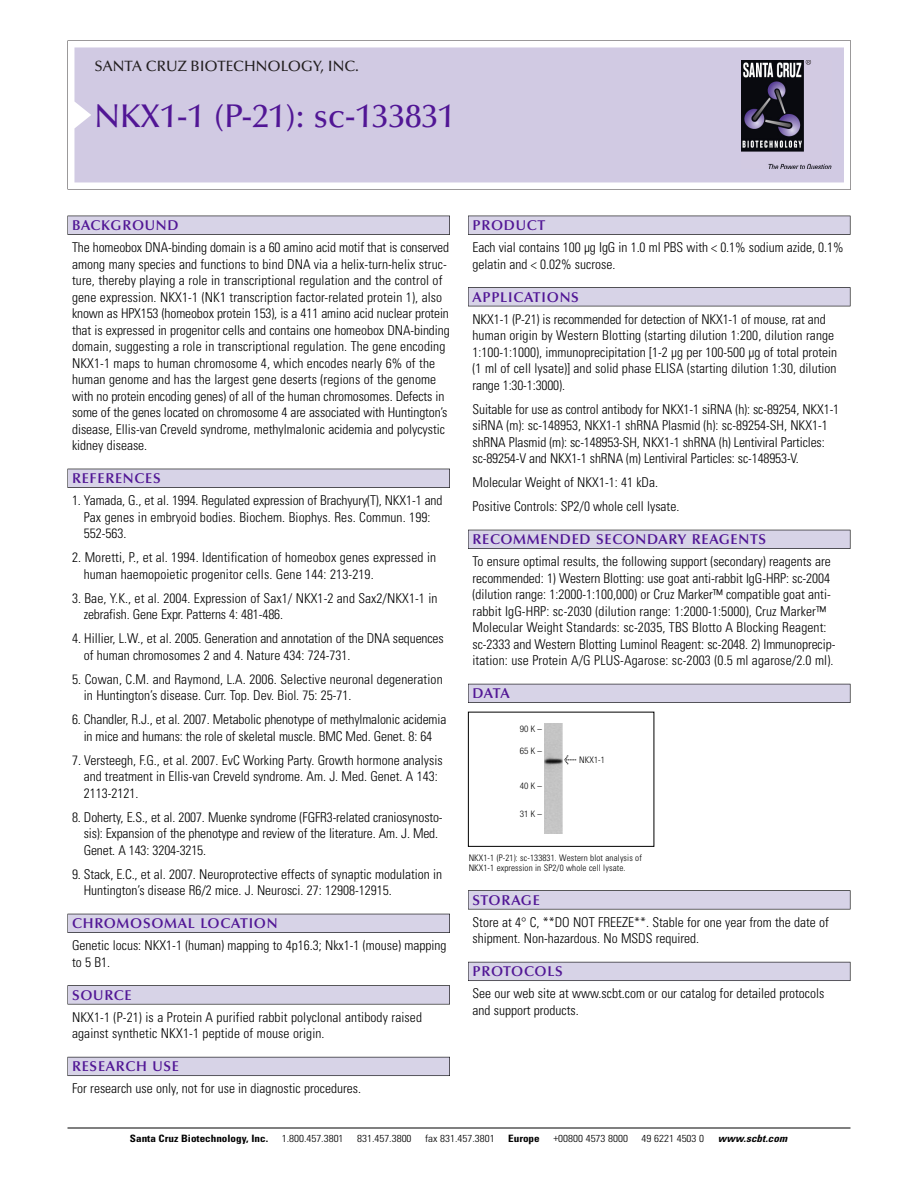
<style>
.page{position:relative;width:918px;height:1188px;background:#fff}
.page>*{position:absolute;margin:0;border:0;box-sizing:border-box;transform-origin:0 0}
.t1{font:500 33px "Optima";color:#511695}
.t2{font:500 15px "Optima";color:#231f20}
.t3{font:600 14.25px "Optima";letter-spacing:.05em;color:#511695}
.t4{font:300 condensed 13.5px/16.5px "Univers";color:#000}
.t5{font:300 condensed 10.2px "Univers";color:#000;scale:1.1 1}
.t6{font:700 condensed 10.2px "Univers";color:#000;scale:1.1 1}
.t7{font:italic 700 condensed 10.2px "Univers";letter-spacing:.005em;color:#000;scale:1.1 1}
.t8{font:300 condensed 9px/10.5px "Univers";letter-spacing:.015em;color:#000}
.t9{font:300 condensed 9px "Helvetica Neue";letter-spacing:.13em;color:#000}
.s1{font-family:"Meta Plus";font-weight:400;font-stretch:normal;font-size:10.5px}
</style>
<div class="page">
<svg style="left:68px;top:40px;width:783px;height:149px"></svg>
<div style="left:74px;top:47px;width:770px;height:135px;background:#d1cae3"></div>
<img style="left:741px;top:60px;width:90px;height:108px">
<div style="left:68px;top:216px;width:382px;height:19px;background:#525155"></div>
<div style="left:68px;top:216px;width:381px;height:18px;background:#d7d3e7"></div>
<div style="left:68px;top:469px;width:382px;height:19px;background:#515055"></div>
<div style="left:68px;top:469px;width:381px;height:18px;background:#d7d3e7"></div>
<div style="left:68px;top:914px;width:382px;height:19px;background:#525158"></div>
<div style="left:68px;top:914px;width:381px;height:18px;background:#d7d3e7"></div>
<div style="left:68px;top:985px;width:382px;height:19px;background:#575759"></div>
<div style="left:68px;top:986px;width:381px;height:18px;background:#d7d3e7"></div>
<div style="left:68px;top:1057px;width:382px;height:19px;background:#5b5a62"></div>
<div style="left:68px;top:1057px;width:381px;height:18px;background:#d7d3e7"></div>
<div style="left:468px;top:216px;width:382px;height:19px;background:#525155"></div>
<div style="left:468px;top:216px;width:382px;height:18px;background:#d7d3e7"></div>
<div style="left:468px;top:287px;width:382px;height:19px;background:#525155"></div>
<div style="left:468px;top:288px;width:382px;height:18px;background:#d7d3e7"></div>
<div style="left:468px;top:530px;width:382px;height:19px;background:#525158"></div>
<div style="left:468px;top:530px;width:382px;height:18px;background:#d7d3e7"></div>
<div style="left:468px;top:684px;width:382px;height:19px;background:#54535a"></div>
<div style="left:468px;top:684px;width:382px;height:18px;background:#d7d3e7"></div>
<div style="left:468px;top:890px;width:382px;height:19px;background:#575759"></div>
<div style="left:468px;top:891px;width:382px;height:18px;background:#d7d3e7"></div>
<div style="left:468px;top:962px;width:382px;height:19px;background:#5a5860"></div>
<div style="left:468px;top:962px;width:382px;height:18px;background:#d7d3e7"></div>
<hr style="left:68px;top:1128px;width:782px;height:1px;background:#000">
<div style="left:468px;top:712px;width:186px;height:135px;border:1px solid #000"></div>
<img style="left:544px;top:724px;width:18px;height:109px">
<p class="t2" style="left:94px;top:61px;width:266px">SANTA CRUZ BIOTECHNOLOGY, INC.</p>
<h1 class="t1" style="left:94px;top:103px;width:362px">NKX1-1 (P-21): sc-133831</h1>
<p class="t3" style="left:72px;top:219px;width:108px">BACKGROUND</p>
<p class="t4" style="left:72px;top:240px;width:379px">The homeobox DNA-binding domain is a 60 amino acid motif that is conserved among many species and functions to bind DNA via a helix-turn-helix struc&shy;ture, thereby playing a role in transcriptional regulation and the control of gene expression. NKX1-1 (NK1 transcription factor-related protein 1), also known as HPX153 (homeobox protein 153), is a 411 amino acid nuclear protein that is expressed in progenitor cells and contains one homeobox DNA-binding domain, suggesting a role in transcriptional regulation. The gene encoding NKX1-1 maps to human chromosome 4, which encodes nearly 6% of the human genome and has the largest gene deserts (regions of the genome with no protein encoding genes) of all of the human chromosomes. Defects in some of the genes located on chromosome 4 are associated with Huntington’s disease, Ellis-van Creveld syndrome, methylmalonic acidemia and polycystic kidney disease.</p>
<p class="t3" style="left:72px;top:473px;width:90px">REFERENCES</p>
<p class="t4" style="left:84px;top:493px;width:360px;text-indent:-12px">1. Yamada, G., et al. 1994. Regulated expression of Brachyury(T), NKX1-1 and<br>Pax genes in embryoid bodies. Biochem. Biophys. Res. Commun. 199:<br>552-563.</p>
<p class="t4" style="left:84px;top:550px;width:354px;text-indent:-12px">2. Moretti, P., et al. 1994. Identification of homeobox genes expressed in human haemopoietic progenitor cells. Gene 144: 213-219.</p>
<p class="t4" style="left:84px;top:591px;width:355px;text-indent:-12px">3. Bae, Y.K., et al. 2004. Expression of Sax1/ NKX1-2 and Sax2/NKX1-1 in zebrafish. Gene Expr. Patterns 4: 481-486.</p>
<p class="t4" style="left:84px;top:631px;width:361px;text-indent:-12px">4. Hillier, L.W., et al. 2005. Generation and annotation of the DNA sequences of human chromosomes 2 and 4. Nature 434: 724-731.</p>
<p class="t4" style="left:84px;top:672px;width:361px;text-indent:-12px">5. Cowan, C.M. and Raymond, L.A. 2006. Selective neuronal degeneration in Huntington’s disease. Curr. Top. Dev. Biol. 75: 25-71.</p>
<p class="t4" style="left:72px;top:712px;width:376px;text-align:center">6. Chandler, R.J., et al. 2007. Metabolic phenotype of methylmalonic acidemia in mice and humans: the role of skeletal muscle. BMC Med. Genet. 8: 64</p>
<p class="t4" style="left:84px;top:753px;width:361px;text-indent:-12px">7. Versteegh, F.G., et al. 2007. EvC Working Party. Growth hormone analysis and treatment in Ellis-van Creveld syndrome. Am. J. Med. Genet. A 143:<br>2113-2121.</p>
<p class="t4" style="left:84px;top:810px;width:361px;text-indent:-12px">8. Doherty, E.S., et al. 2007. Muenke syndrome (FGFR3-related craniosynosto&shy;sis): Expansion of the phenotype and review of the literature. Am. J. Med.<br>Genet. A 143: 3204-3215.</p>
<p class="t4" style="left:84px;top:867px;width:360px;text-indent:-12px">9. Stack, E.C., et al. 2007. Neuroprotective effects of synaptic modulation in<br>Huntington’s disease R6/2 mice. J. Neurosci. 27: 12908-12915.</p>
<p class="t3" style="left:72px;top:918px;width:207px">CHROMOSOMAL LOCATION</p>
<p class="t4" style="left:72px;top:938px;width:376px">Genetic locus: NKX1-1 (human) mapping to 4p16.3; Nkx1-1 (mouse) mapping to 5 B1.</p>
<p class="t3" style="left:72px;top:989px;width:61px">SOURCE</p>
<p class="t4" style="left:72px;top:1010px;width:352px">NKX1-1 (P-21) is a Protein A purified rabbit polyclonal antibody raised against synthetic NKX1-1 peptide of mouse origin.</p>
<p class="t3" style="left:72px;top:1061px;width:109px">RESEARCH USE</p>
<p class="t4" style="left:72px;top:1081px;width:290px">For research use only, not for use in diagnostic procedures.</p>
<p class="t3" style="left:473px;top:219px;width:74px">PRODUCT</p>
<p class="t4" style="left:473px;top:240px;width:373px">Each vial contains 100 µg IgG in 1.0 ml PBS with &lt; 0.1% sodium azide, 0.1% gelatin and &lt; 0.02% sucrose.</p>
<p class="t3" style="left:473px;top:291px;width:108px">APPLICATIONS</p>
<p class="t4" style="left:473px;top:312px;width:366px">NKX1-1 (P-21) is recommended for detection of NKX1-1 of mouse, rat and human origin by Western Blotting (starting dilution 1:200, dilution range 1:100-1:1000), immunoprecipitation [1-2 µg per 100-500 µg of total protein (1 ml of cell lysate)] and solid phase ELISA (starting dilution 1:30, dilution range 1:30-1:3000).</p>
<p class="t4" style="left:473px;top:402px;width:368px">Suitable for use as control antibody for NKX1-1 siRNA (h): sc-89254, NKX1-1 siRNA (m): sc-148953, NKX1-1 shRNA Plasmid (h): sc-89254-SH, NKX1-1 shRNA Plasmid (m): sc-148953-SH, NKX1-1 shRNA (h) Lentiviral Particles: sc-89254-V and NKX1-1 shRNA (m) Lentiviral Particles: sc-148953-V.</p>
<p class="t4" style="left:473px;top:472px;width:208px;line-height:24px">Molecular Weight of NKX1-1: 41 kDa.<br>Positive Controls: SP2/0 whole cell lysate.</p>
<p class="t3" style="left:473px;top:534px;width:295px">RECOMMENDED SECONDARY REAGENTS</p>
<p class="t4" style="left:473px;top:554px;width:364px">To ensure optimal results, the following support (secondary) reagents are recommended: 1) Western Blotting: use goat anti-rabbit IgG-HRP: sc-2004 (dilution range: 1:2000-1:100,000) or Cruz Marker™ compatible goat anti&shy;rabbit IgG-HRP: sc-2030 (dilution range: 1:2000-1:5000), Cruz Marker™ Molecular Weight Standards: sc-2035, TBS Blotto A Blocking Reagent: sc-2333 and Western Blotting Luminol Reagent: sc-2048. 2) Immunoprecip&shy;itation: use Protein A/G PLUS-Agarose: sc-2003 (0.5 ml agarose/2.0 ml).</p>
<p class="t3" style="left:473px;top:688px;width:39px">DATA</p>
<p class="t9" style="left:520px;top:726px;width:24px">90K–</p>
<p class="t9" style="left:520px;top:748px;width:24px">65K–</p>
<p class="t9" style="left:520px;top:783px;width:24px">40K–</p>
<p class="t9" style="left:520px;top:811px;width:24px">31K–</p>
<p class="t8" style="left:564px;top:755px;width:42px"><span class="s1">&lt;</span> NKX1-1</p>
<p class="t8" style="left:469px;top:853px;width:175px">NKX1-1 (P-21): sc-133831. Western blot analysis of<br>NKX1-1 expression in SP2/0 whole cell lysate.</p>
<p class="t3" style="left:473px;top:894px;width:69px">STORAGE</p>
<p class="t4" style="left:473px;top:915px;width:358px">Store at 4° C, **DO NOT FREEZE**. Stable for one year from the date of shipment. Non-hazardous. No MSDS required.</p>
<p class="t3" style="left:473px;top:966px;width:92px">PROTOCOLS</p>
<p class="t4" style="left:473px;top:986px;width:353px">See our web site at www.scbt.com or our catalog for detailed protocols and support products.</p>
<p class="t6" style="left:130px;top:1135px;width:127px">Santa Cruz Biotechnology, Inc.</p>
<p class="t5" style="left:282px;top:1135px;width:58px">1.800.457.3801</p>
<p class="t5" style="left:357px;top:1135px;width:51px">831.457.3800</p>
<p class="t5" style="left:425px;top:1135px;width:65px">fax 831.457.3801</p>
<p class="t6" style="left:508px;top:1135px;width:30px">Europe</p>
<p class="t5" style="left:553px;top:1135px;width:69px">+00800 4573 8000</p>
<p class="t5" style="left:642px;top:1135px;width:58px">49 6221 4503 0</p>
<p class="t7" style="left:718px;top:1135px;width:64px">www.scbt.com</p>
</div>
